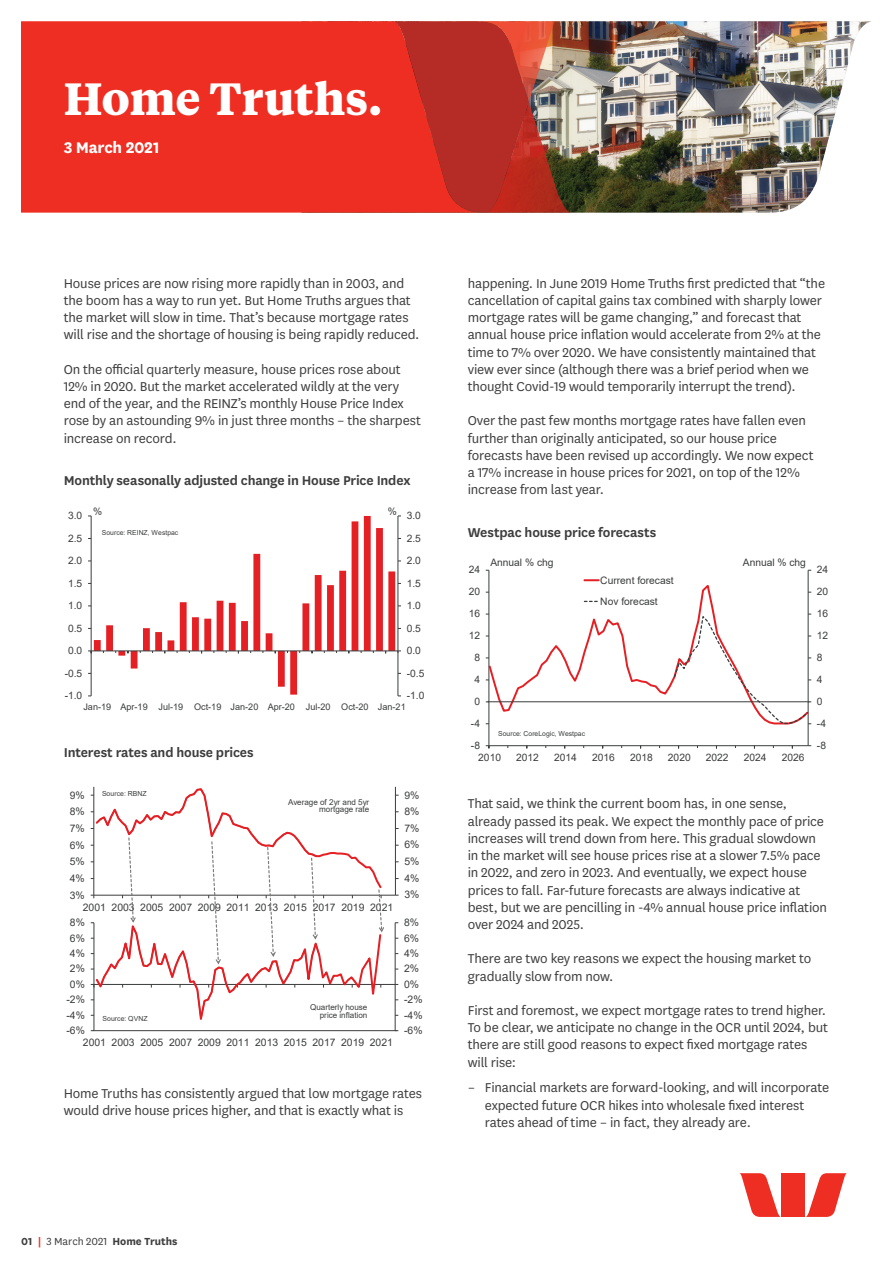
<style>
.page{position:relative;width:893px;height:1263px;background:#fff}
.page>*{position:absolute;margin:0;border:0;box-sizing:border-box;transform-origin:0 0}
.t1{font:700 45px "Tiempos Text";letter-spacing:-.01em;color:#fff}
.t2{font:700 18px "National LF";letter-spacing:-.015em;color:#fff}
.t3{font:15px/17.2px "National LF";letter-spacing:-.01em;color:#3e3e3f}
.t4{font:600 15px "National LF";letter-spacing:-.01em;color:#3e3e3f}
.t5{font:700 12px "National LF";color:#3e3e3f}
.t6{font:10.35px "Arial";letter-spacing:-.005em;color:#3b3c3c}
.t7{font:10.2px/21.1px "Arial";letter-spacing:-.005em;color:#3b3c3c}
.t8{font:9.15px "Arial";color:#3b3c3c}
.t9{font:8.1px/7.8px "Arial";color:#3b3c3c;text-align:right}
.t10{font:6.9px "Arial";color:#3b3c3c}
.s1{color:#ee2e22}
.s2{font-weight:400}
</style>
<div class="page">
<svg style="left:739px;top:1173px;width:42px;height:44px"></svg>
<svg style="left:806px;top:1173px;width:41px;height:44px"></svg>
<div style="left:782px;top:1173px;width:23px;height:44px;background:#ee2e22"></div>
<img style="left:571px;top:21px;width:300px;height:192px">
<div style="left:21px;top:21px;width:373px;height:192px;background:#ee2e22"></div>
<svg style="left:394px;top:21px;width:177px;height:192px;background:#bd3c31"></svg>
<svg style="left:94px;top:516px;width:301px;height:179px"></svg>
<hr style="left:398px;top:516px;width:1px;height:180px;background:#3b3c3c">
<hr style="left:91px;top:516px;width:1px;height:180px;background:#3b3c3c">
<hr style="left:91px;top:651px;width:307px;height:1px;background:#3b3c3c">
<hr style="left:395px;top:787px;width:1px;height:108px;background:#3b3c3c">
<hr style="left:94px;top:895px;width:301px;height:1px;background:#3b3c3c">
<hr style="left:395px;top:923px;width:1px;height:108px;background:#3b3c3c">
<hr style="left:94px;top:984px;width:301px;height:1px;background:#3b3c3c">
<hr style="left:93px;top:1030px;width:304px;height:1px;background:#3b3c3c">
<svg style="left:91px;top:787px;width:294px;height:244px"></svg>
<hr style="left:808px;top:570px;width:1px;height:176px;background:#3b3c3c">
<hr style="left:489px;top:570px;width:1px;height:176px;background:#3b3c3c">
<hr style="left:489px;top:745px;width:319px;height:1px;background:#3b3c3c">
<svg style="left:486px;top:745px;width:4px;height:4px"></svg>
<svg style="left:489px;top:582px;width:319px;height:143px"></svg>
<svg style="left:673px;top:614px;width:138px;height:111px"></svg>
<svg style="left:584px;top:579px;width:15px;height:2px"></svg>
<svg style="left:584px;top:601px;width:15px;height:1px"></svg>
<hr style="left:488px;top:701px;width:321px;height:1px;background:#3b3c3c">
<h1 class="t1" style="left:64px;top:67px;width:320px">Home Truths.</h1>
<p class="t2" style="left:64px;top:135px;width:97px">3 March 2021</p>
<p class="t3" style="left:64px;top:274px;width:357px">House prices are now rising more rapidly than in 2003, and the boom has a way to run yet. But Home Truths argues that the market will slow in time. That’s because mortgage rates will rise and the shortage of housing is being rapidly reduced.</p>
<p class="t3" style="left:64px;top:360px;width:359px">On the official quarterly measure, house prices rose about 12% in 2020. But the market accelerated wildly at the very end of the year, and the REINZ’s monthly House Price Index rose by an astounding 9% in just three months – the sharpest increase on record.</p>
<p class="t4" style="left:64px;top:470px;width:348px">Monthly seasonally adjusted change in House Price Index</p>
<p class="t7" style="left:68px;top:505px;width:16px">3.0</p>
<p class="t7" style="left:93px;top:500px;width:11px">%</p>
<p class="t7" style="left:388px;top:500px;width:11px">%</p>
<p class="t7" style="left:407px;top:505px;width:16px">3.0</p>
<p class="t7" style="left:68px;top:527px;width:16px">2.5</p>
<p class="t10" style="left:102px;top:528px;width:78px">Source: REINZ, Westpac</p>
<p class="t7" style="left:407px;top:527px;width:16px">2.5</p>
<p class="t7" style="left:68px;top:550px;width:16px">2.0</p>
<p class="t7" style="left:407px;top:550px;width:16px">2.0</p>
<p class="t7" style="left:68px;top:572px;width:16px">1.5</p>
<p class="t7" style="left:407px;top:572px;width:16px">1.5</p>
<p class="t7" style="left:68px;top:595px;width:16px">1.0</p>
<p class="t7" style="left:407px;top:595px;width:16px">1.0</p>
<p class="t7" style="left:68px;top:617px;width:16px">0.5</p>
<p class="t7" style="left:407px;top:617px;width:16px">0.5</p>
<p class="t7" style="left:68px;top:640px;width:16px">0.0</p>
<p class="t7" style="left:407px;top:640px;width:16px">0.0</p>
<p class="t7" style="left:65px;top:662px;width:19px">-0.5</p>
<p class="t7" style="left:407px;top:662px;width:19px">-0.5</p>
<p class="t7" style="left:65px;top:685px;width:19px">-1.0</p>
<p class="t7" style="left:407px;top:685px;width:19px">-1.0</p>
<p class="t8" style="left:83px;top:700px;width:324px">Jan-19 Apr-19 Jul-19 Oct-19 Jan-20 Apr-20 Jul-20 Oct-20 Jan-21</p>
<p class="t4" style="left:64px;top:741px;width:191px">Interest rates and house prices</p>
<p class="t6" style="left:70px;top:788px;width:16px">9%</p>
<p class="t6" style="left:70px;top:804px;width:16px">8%</p>
<p class="t10" style="left:102px;top:789px;width:46px">Source: RBNZ</p>
<p class="t9" style="left:288px;top:798px;width:83px">Average of 2yr and 5yr mortgage rate</p>
<p class="t6" style="left:404px;top:788px;width:16px">9%</p>
<p class="t6" style="left:404px;top:804px;width:16px">8%</p>
<p class="t6" style="left:70px;top:821px;width:16px">7%</p>
<p class="t6" style="left:404px;top:821px;width:16px">7%</p>
<p class="t6" style="left:70px;top:838px;width:16px">6%</p>
<p class="t6" style="left:404px;top:838px;width:16px">6%</p>
<p class="t6" style="left:70px;top:854px;width:16px">5%</p>
<p class="t6" style="left:404px;top:854px;width:16px">5%</p>
<p class="t6" style="left:70px;top:871px;width:16px">4%</p>
<p class="t6" style="left:404px;top:871px;width:16px">4%</p>
<p class="t6" style="left:70px;top:888px;width:16px">3%</p>
<p class="t6" style="left:404px;top:888px;width:16px">3%</p>
<p class="t6" style="left:83px;top:900px;width:312px">2001 2003 2005 2007 2009 2011 2013 2015 2017 2019 2021</p>
<p class="t6" style="left:70px;top:915px;width:16px">8%</p>
<p class="t6" style="left:404px;top:915px;width:16px">8%</p>
<p class="t6" style="left:70px;top:931px;width:16px">6%</p>
<p class="t6" style="left:404px;top:931px;width:16px">6%</p>
<p class="t6" style="left:70px;top:946px;width:16px">4%</p>
<p class="t6" style="left:404px;top:946px;width:16px">4%</p>
<p class="t6" style="left:70px;top:961px;width:16px">2%</p>
<p class="t6" style="left:404px;top:961px;width:16px">2%</p>
<p class="t6" style="left:70px;top:977px;width:16px">0%</p>
<p class="t6" style="left:404px;top:977px;width:16px">0%</p>
<p class="t6" style="left:66px;top:992px;width:20px">-2%</p>
<p class="t6" style="left:66px;top:1008px;width:20px">-4%</p>
<p class="t10" style="left:103px;top:1014px;width:47px">Source: QVNZ</p>
<p class="t9" style="left:310px;top:1003px;width:59px">Quarterly house price inflation</p>
<p class="t6" style="left:404px;top:992px;width:20px">-2%</p>
<p class="t6" style="left:404px;top:1008px;width:20px">-4%</p>
<p class="t6" style="left:66px;top:1023px;width:20px">-6%</p>
<p class="t6" style="left:404px;top:1023px;width:20px">-6%</p>
<p class="t6" style="left:83px;top:1035px;width:311px">2001 2003 2005 2007 2009 2011 2013 2015 2017 2019 2021</p>
<p class="t3" style="left:64px;top:1084px;width:360px">Home Truths has consistently argued that low mortgage rates would drive house prices higher, and that is exactly what is</p>
<p class="t5" style="left:21px;top:1233px;width:158px">01 <span class="s1">|</span> <span class="s2">3 March 2021</span> Home Truths</p>
<p class="t3" style="left:468px;top:274px;width:359px">happening. In June 2019 Home Truths first predicted that “the cancellation of capital gains tax combined with sharply lower mortgage rates will be game changing,” and forecast that annual house price inflation would accelerate from 2% at the time to 7% over 2020. We have consistently maintained that view ever since (although there was a brief period when we thought Covid-19 would temporarily interrupt the trend).</p>
<p class="t3" style="left:468px;top:411px;width:347px">Over the past few months mortgage rates have fallen even further than originally anticipated, so our house price forecasts have been revised up accordingly. We now expect a 17% increase in house prices for 2021, on top of the 12% increase from last year.</p>
<p class="t4" style="left:468px;top:522px;width:190px">Westpac house price forecasts</p>
<p class="t7" style="left:469px;top:559px;width:13px">24</p>
<p class="t7" style="left:469px;top:581px;width:13px">20</p>
<p class="t7" style="left:469px;top:603px;width:13px">16</p>
<p class="t7" style="left:469px;top:625px;width:13px">12</p>
<p class="t7" style="left:474px;top:647px;width:7px">8</p>
<p class="t7" style="left:474px;top:669px;width:7px">4</p>
<p class="t7" style="left:474px;top:691px;width:7px">0</p>
<p class="t7" style="left:471px;top:713px;width:11px">-4</p>
<p class="t7" style="left:471px;top:735px;width:11px">-8</p>
<p class="t7" style="left:490px;top:552px;width:65px">Annual % chg</p>
<p class="t7" style="left:743px;top:552px;width:65px">Annual % chg</p>
<p class="t7" style="left:600px;top:569px;width:75px">Current forecast<br>Nov forecast</p>
<p class="t10" style="left:498px;top:729px;width:88px">Source: CoreLogic, Westpac</p>
<p class="t7" style="left:478px;top:747px;width:24px">2010</p>
<p class="t7" style="left:516px;top:747px;width:24px">2012</p>
<p class="t7" style="left:554px;top:747px;width:24px">2014</p>
<p class="t7" style="left:592px;top:747px;width:24px">2016</p>
<p class="t7" style="left:630px;top:747px;width:24px">2018</p>
<p class="t7" style="left:668px;top:747px;width:24px">2020</p>
<p class="t7" style="left:706px;top:747px;width:24px">2022</p>
<p class="t7" style="left:744px;top:747px;width:24px">2024</p>
<p class="t7" style="left:782px;top:747px;width:24px">2026</p>
<p class="t7" style="left:817px;top:559px;width:13px">24</p>
<p class="t7" style="left:817px;top:581px;width:13px">20</p>
<p class="t7" style="left:817px;top:603px;width:13px">16</p>
<p class="t7" style="left:817px;top:625px;width:13px">12</p>
<p class="t7" style="left:817px;top:647px;width:7px">8</p>
<p class="t7" style="left:817px;top:669px;width:7px">4</p>
<p class="t7" style="left:817px;top:691px;width:7px">0</p>
<p class="t7" style="left:817px;top:713px;width:11px">-4</p>
<p class="t7" style="left:817px;top:735px;width:11px">-8</p>
<p class="t3" style="left:468px;top:794px;width:361px">That said, we think the current boom has, in one sense, already passed its peak. We expect the monthly pace of price increases will trend down from here. This gradual slowdown in the market will see house prices rise at a slower 7.5% pace in 2022, and zero in 2023. And eventually, we expect house prices to fall. Far-future forecasts are always indicative at best, but we are pencilling in -4% annual house price inflation over 2024 and 2025.</p>
<p class="t3" style="left:468px;top:949px;width:345px">There are two key reasons we expect the housing market to gradually slow from now.</p>
<p class="t3" style="left:468px;top:1001px;width:362px">First and foremost, we expect mortgage rates to trend higher.<br>To be clear, we anticipate no change in the OCR until 2024, but there are still good reasons to expect fixed mortgage rates will rise:</p>
<p class="t3" style="left:485px;top:1078px;width:346px;text-indent:-17px">– Financial markets are forward-looking, and will incorporate expected future OCR hikes into wholesale fixed interest rates ahead of time – in fact, they already are.</p>
</div>
